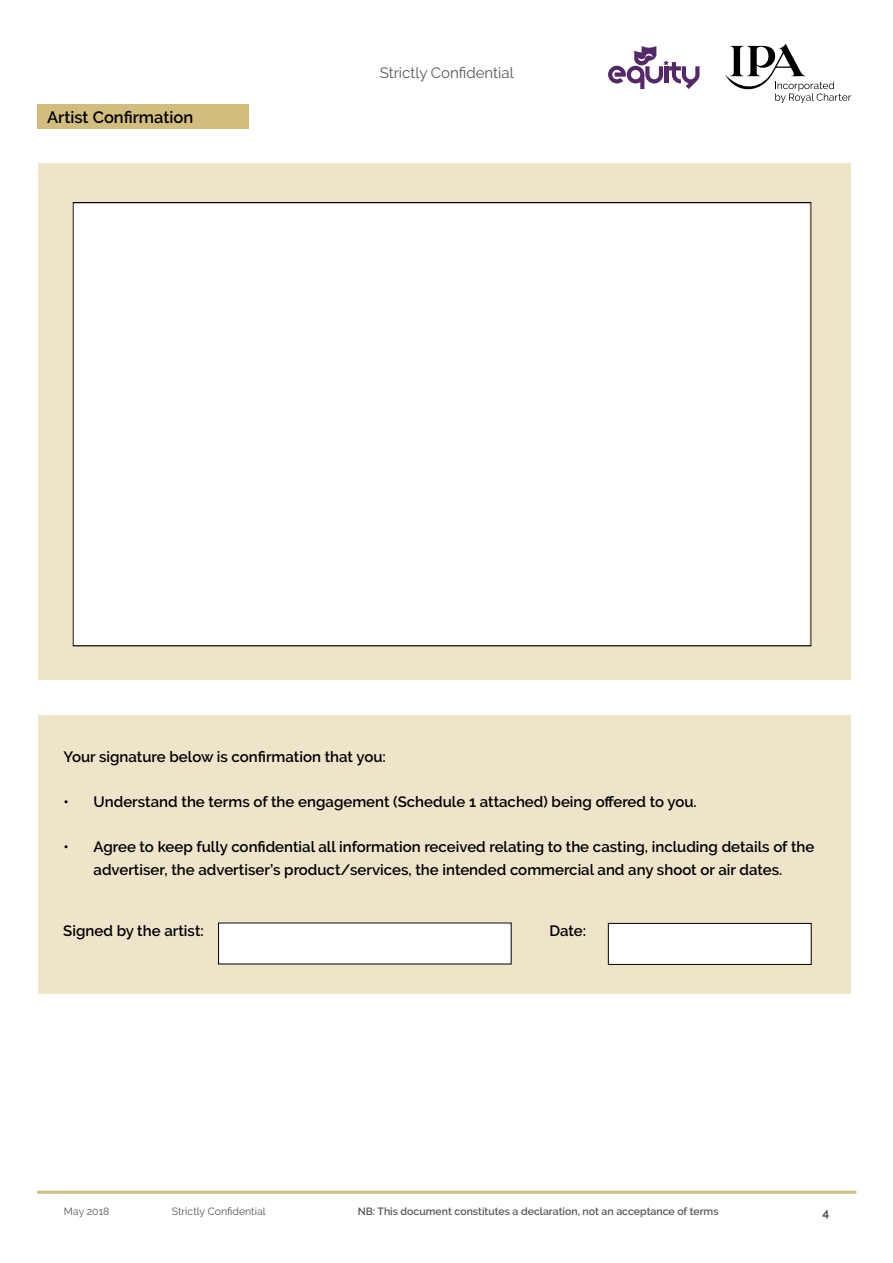
<style>
.page{position:relative;width:893px;height:1263px;background:#fff}
.page>*{position:absolute;margin:0;border:0;box-sizing:border-box;transform-origin:0 0}
.t1{font:600 16.5px "Raleway";color:#000}
.t2{font:600 15px/22.5px "Raleway";color:#000;text-align:center}
.t3{font:15px "Raleway";color:#575756}
.t4{font:700 12px "Raleway";color:#575756}
.t5{font:600 10.5px "Raleway";color:#575756}
.t6{font:10.5px "Raleway";color:#575756}
</style>
<div class="page">
<div style="left:39px;top:715px;width:812px;height:279px;background:#eee4ca"></div>
<hr style="left:37px;top:1191px;width:819px;height:3px;background:#d1be7e">
<svg style="left:608px;top:46px;width:91px;height:43px"></svg>
<svg style="left:725px;top:44px;width:126px;height:59px"></svg>
<div style="left:37px;top:104px;width:212px;height:25px;background:#d1be7e"></div>
<div style="left:608px;top:923px;width:203px;height:41px;background:#fff"></div>
<div style="left:608px;top:923px;width:204px;height:42px;border:1px solid #000"></div>
<div style="left:219px;top:923px;width:292px;height:41px;background:#fff"></div>
<div style="left:39px;top:163px;width:812px;height:517px;background:#eee4ca"></div>
<div style="left:74px;top:204px;width:735px;height:440px;background:#fff"></div>
<p class="t1" style="left:47px;top:107px;width:148px">Artist Confirmation</p>
<p class="t3" style="left:380px;top:64px;width:136px">Strictly Confidential</p>
<p class="t2" style="left:64px;top:745px;width:324px">Your signature below is confirmation that you:</p>
<p class="t2" style="left:64px;top:790px;width:635px">• Understand the terms of the engagement (Schedule 1 attached) being offered to you.</p>
<p class="t2" style="left:64px;top:835px;width:752px">• Agree to keep fully confidential all information received relating to the casting, including details of the advertiser, the advertiser’s product/services, the intended commercial and any shoot or air dates.</p>
<p class="t2" style="left:63px;top:920px;width:142px">Signed by the artist:</p>
<p class="t2" style="left:549px;top:920px;width:38px">Date:</p>
<p class="t6" style="left:172px;top:1205px;width:95px">Strictly Confidential</p>
<p class="t5" style="left:358px;top:1205px;width:362px">NB: This document constitutes a declaration, not an acceptance of terms</p>
<p class="t4" style="left:822px;top:1205px;width:8px">4</p>
</div>
